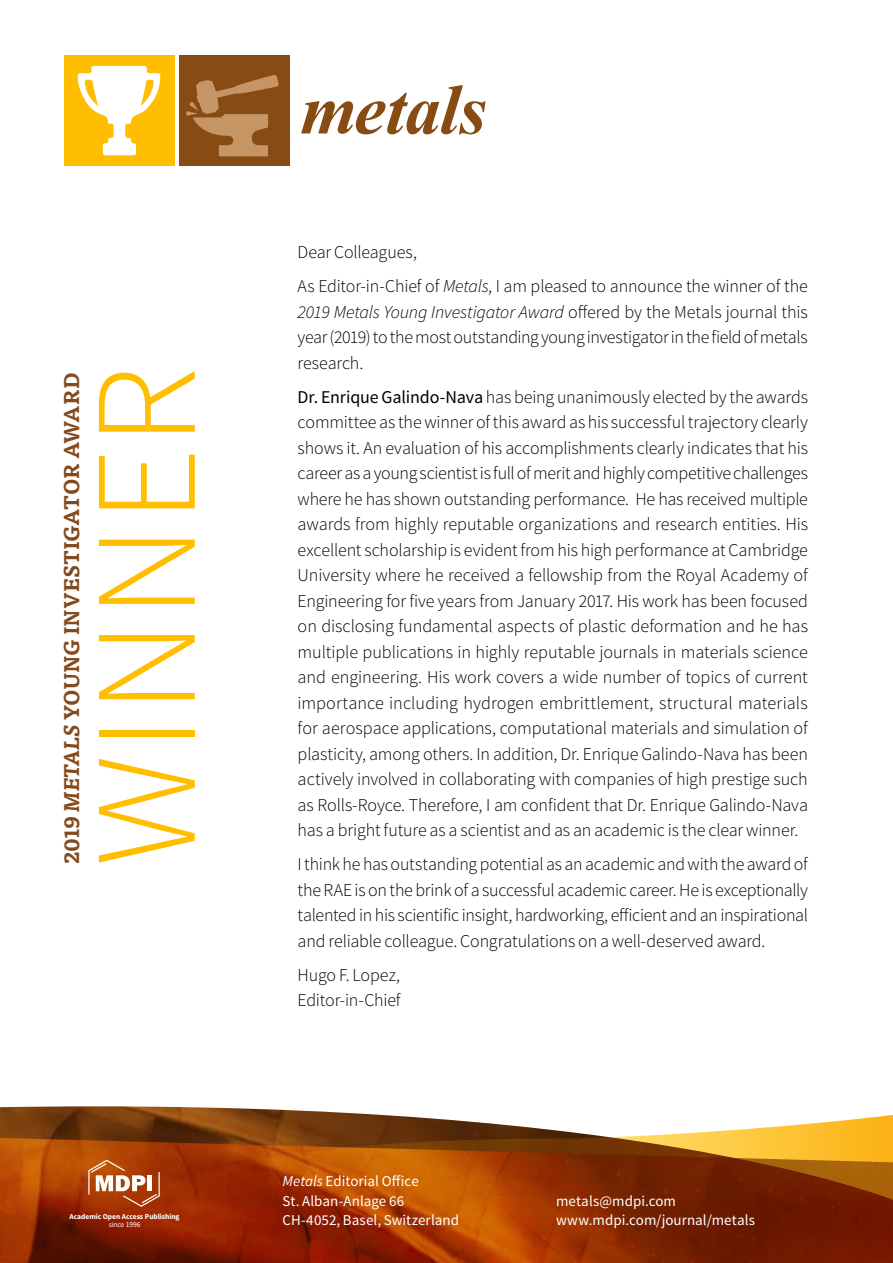
<style>
.page{position:relative;width:893px;height:1263px;background:#fff}
.page>*{position:absolute;margin:0;border:0;box-sizing:border-box;transform-origin:0 0}
.t1{font:300 145.5px "Source Sans Pro";letter-spacing:.025em;color:#ffbe00}
.t2{font:italic 700 71.1px "Times New Roman";letter-spacing:-.01em;color:#874b14}
.t3{font:700 21px "Tisa Pro";letter-spacing:-.02em;color:#844a1e}
.t4{font:300 18px/25.5px "Source Sans Pro";letter-spacing:-.01em;color:#000;text-align:justify}
.t5{font:15px/19.5px "Source Sans Pro";color:#fff}
.t6{font:700 7.5px "Source Sans Pro";letter-spacing:-.01em;color:#fff}
.t7{font:7.5px "Source Sans Pro";letter-spacing:-.025em;color:#fff}
.s1{font-family:"Tisa OT";font-style:italic}
.s2{font-style:italic}
.s3{font-weight:400}
</style>
<div class="page">
<img style="left:0;top:1106px;width:348px;height:7px">
<svg style="left:0;top:1113px;width:893px;height:150px;background:#994413"></svg>
<svg style="left:88px;top:1160px;width:72px;height:47px"></svg>
<div style="left:64px;top:55px;width:110px;height:111px;background:#ffbe00"></div>
<svg style="left:78px;top:66px;width:82px;height:89px"></svg>
<div style="left:179px;top:55px;width:111px;height:111px;background:#874b14"></div>
<svg style="left:186px;top:75px;width:93px;height:81px"></svg>
<p class="t3" style="left:55px;top:864px;width:493px;rotate:-90deg">2019 <span class="s1">METALS</span> YOUNG INVESTIGATOR AWARD</p>
<h1 class="t1" style="left:58px;top:866px;width:503px;rotate:-90deg">WINNER</h1>
<p class="t6" style="left:70px;top:1211px;width:111px">Academic Open Access Publishing</p>
<p class="t7" style="left:109px;top:1220px;width:33px">since 1996</p>
<h2 class="t2" style="left:300px;top:60px;width:188px">metals</h2>
<p class="t4" style="left:298px;top:235px;width:512px;line-height:34px">Dear Colleagues,<br>As Editor-in-Chief of <span class="s2">Metals</span>, I am pleased to announce the winner of the</p>
<p class="t4" style="left:298px;top:299px;width:512px"><span class="s2">2019 Metals Young Investigator Award</span> offered by the Metals journal this year (2019) to the most outstanding young investigator in the field of metals research.</p>
<p class="t4" style="left:298px;top:384px;width:512px"><span class="s3">Dr. Enrique Galindo-Nava</span> has being unanimously elected by the awards committee as the winner of this award as his successful trajectory clearly shows it. An evaluation of his accomplishments clearly indicates that his career as a young scientist is full of merit and highly competitive challenges where he has shown outstanding performance. He has received multiple awards from highly reputable organizations and research entities. His excellent scholarship is evident from his high performance at Cambridge University where he received a fellowship from the Royal Academy of Engineering for five years from January 2017. His work has been focused on disclosing fundamental aspects of plastic deformation and he has multiple publications in highly reputable journals in materials science and engineering. His work covers a wide number of topics of current importance including hydrogen embrittlement, structural materials for aerospace applications, computational materials and simulation of plasticity, among others. In addition, Dr. Enrique Galindo-Nava has been actively involved in collaborating with companies of high prestige such as Rolls-Royce. Therefore, I am confident that Dr. Enrique Galindo-Nava has a bright future as a scientist and as an academic is the clear winner.</p>
<p class="t4" style="left:298px;top:852px;width:512px">I think he has outstanding potential as an academic and with the award of the RAE is on the brink of a successful academic career. He is exceptionally talented in his scientific insight, hardworking, efficient and an inspirational and reliable colleague. Congratulations on a well-deserved award.</p>
<p class="t4" style="left:298px;top:962px;width:105px">Hugo F. Lopez,<br>Editor-in-Chief</p>
<p class="t5" style="left:283px;top:1172px;width:178px"><span class="s2">Metals</span> Editorial Office<br>St. Alban-Anlage 66<br>CH-4052, Basel, Switzerland</p>
<p class="t5" style="left:556px;top:1191px;width:200px">metals@mdpi.com www.mdpi.com/journal/metals</p>
</div>
